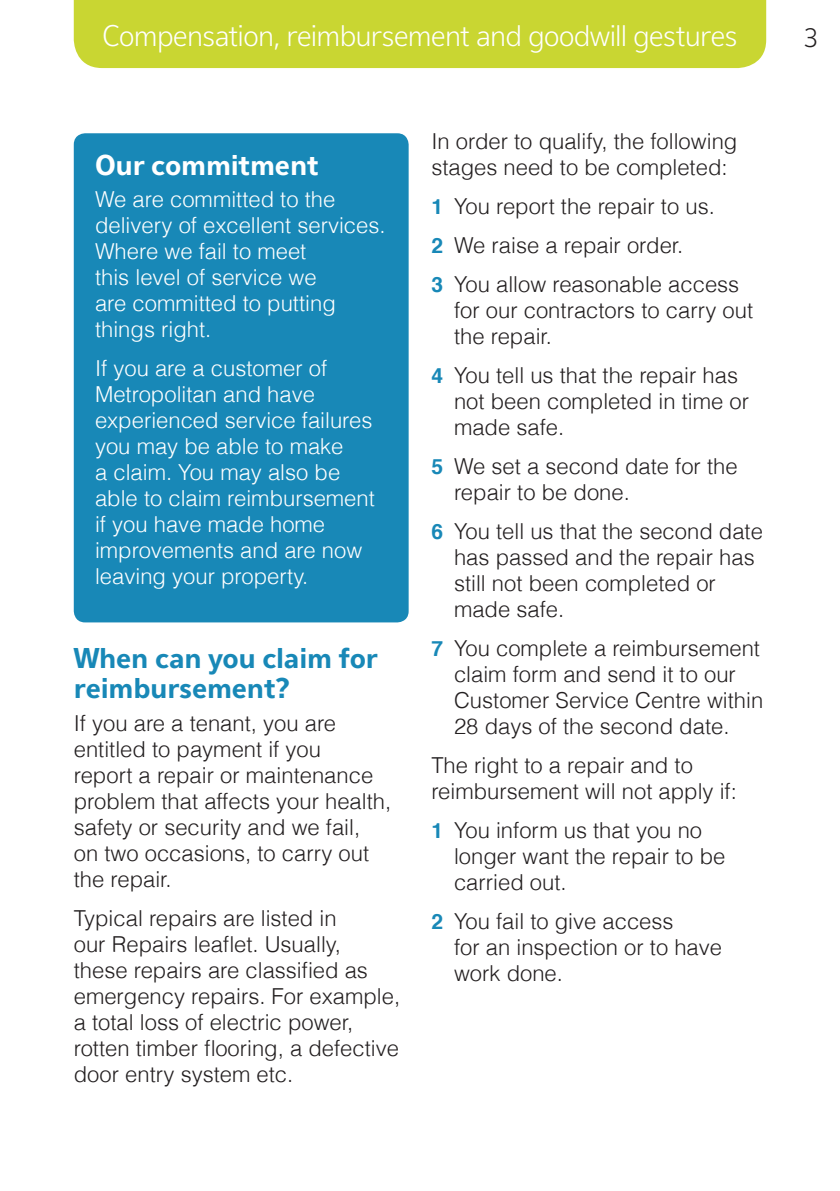
<style>
.page{position:relative;width:840px;height:1191px;background:#fff}
.page>*{position:absolute;margin:0;border:0;box-sizing:border-box;transform-origin:0 0}
.Running_head_Right_L{font:300 31.2px "Eau Douce Sans";letter-spacing:-.04em;color:#fff}
.Para_head_A_EauD-Bld{font:700 30px/30px "Eau Douce Sans";letter-spacing:-.01em;color:#1888b7}
.Panel_heading_15_15{font:700 30px "Eau Douce Sans";letter-spacing:-.01em;color:#fff}
.Folio_Right{font:300 28px "Eau Douce Sans";color:#231f20}
.Bullet_text_HelveLt{font:300 22px/26px "Helvetica";color:#231f20}
.BODY_TEXT_HelvLt_11{font:300 22px/26px "Helvetica";color:#231f20}
.Panel_Text_Std_11_13{font:300 22px/26px "Helvetica";color:#fff}
.s1{font-weight:700;font-size:21px;color:#1888b7}
</style>
<div class="page">
<div style="left:74px;top:0;width:691px;height:68px;background:#c9d632"></div>
<div style="left:74px;top:133px;width:334px;height:489px;background:#1888b7;border-radius:11px"></div>
<p class="Running_head_Right_L" style="left:102px;top:19px;width:636px">Compensation, reimbursement and goodwill gestures</p>
<p class="Folio_Right" style="left:803px;top:22px;width:16px">3</p>
<p class="Panel_heading_15_15" style="left:95px;top:148px;width:225px">Our commitment</p>
<p class="Panel_Text_Std_11_13" style="left:95px;top:186px;width:292px">We are committed to the delivery of excellent services.<br>Where we fail to meet<br>this level of service we<br>are committed to putting things right.</p>
<p class="Panel_Text_Std_11_13" style="left:95px;top:355px;width:281px">If you are a customer of<br>Metropolitan and have experienced service failures you may be able to make<br>a claim. You may also be able to claim reimbursement if you have made home improvements and are now leaving your property.</p>
<p class="Para_head_A_EauD-Bld" style="left:74px;top:643px;width:305px">When can you claim for reimbursement?</p>
<p class="BODY_TEXT_HelvLt_11" style="left:74px;top:710px;width:319px">If you are a tenant, you are entitled to payment if you<br>report a repair or maintenance problem that affects your health, safety or security and we fail,<br>on two occasions, to carry out the repair.</p>
<p class="BODY_TEXT_HelvLt_11" style="left:74px;top:905px;width:328px">Typical repairs are listed in<br>our Repairs leaflet. Usually, these repairs are classified as emergency repairs. For example, a total loss of electric power, rotten timber flooring, a defective door entry system etc.</p>
<p class="BODY_TEXT_HelvLt_11" style="left:431px;top:128px;width:307px">In order to qualify, the following stages need to be completed:</p>
<p class="Bullet_text_HelveLt" style="left:431px;top:193px;width:285px"><span class="s1">1</span> You report the repair to us.</p>
<p class="Bullet_text_HelveLt" style="left:431px;top:232px;width:253px"><span class="s1">2</span> We raise a repair order.</p>
<p class="Bullet_text_HelveLt" style="left:454px;top:271px;width:300px;text-indent:-23px"><span class="s1">3</span> You allow reasonable access for our contractors to carry out the repair.</p>
<p class="Bullet_text_HelveLt" style="left:454px;top:362px;width:296px;text-indent:-23px"><span class="s1">4</span> You tell us that the repair has not been completed in time or made safe.</p>
<p class="Bullet_text_HelveLt" style="left:454px;top:453px;width:285px;text-indent:-23px"><span class="s1">5</span> We set a second date for the repair to be done.</p>
<p class="Bullet_text_HelveLt" style="left:454px;top:518px;width:310px;text-indent:-23px"><span class="s1">6</span> You tell us that the second date has passed and the repair has still not been completed or made safe.</p>
<p class="Bullet_text_HelveLt" style="left:454px;top:635px;width:310px;text-indent:-23px"><span class="s1">7</span> You complete a reimbursement claim form and send it to our<br>Customer Service Centre within<br>28 days of the second date.</p>
<p class="BODY_TEXT_HelvLt_11" style="left:431px;top:752px;width:307px">The right to a repair and to reimbursement will not apply if:</p>
<p class="Bullet_text_HelveLt" style="left:454px;top:817px;width:273px;text-indent:-23px"><span class="s1">1</span> You inform us that you no longer want the repair to be carried out.</p>
<p class="Bullet_text_HelveLt" style="left:454px;top:908px;width:269px;text-indent:-23px"><span class="s1">2</span> You fail to give access<br>for an inspection or to have work done.</p>
</div>
